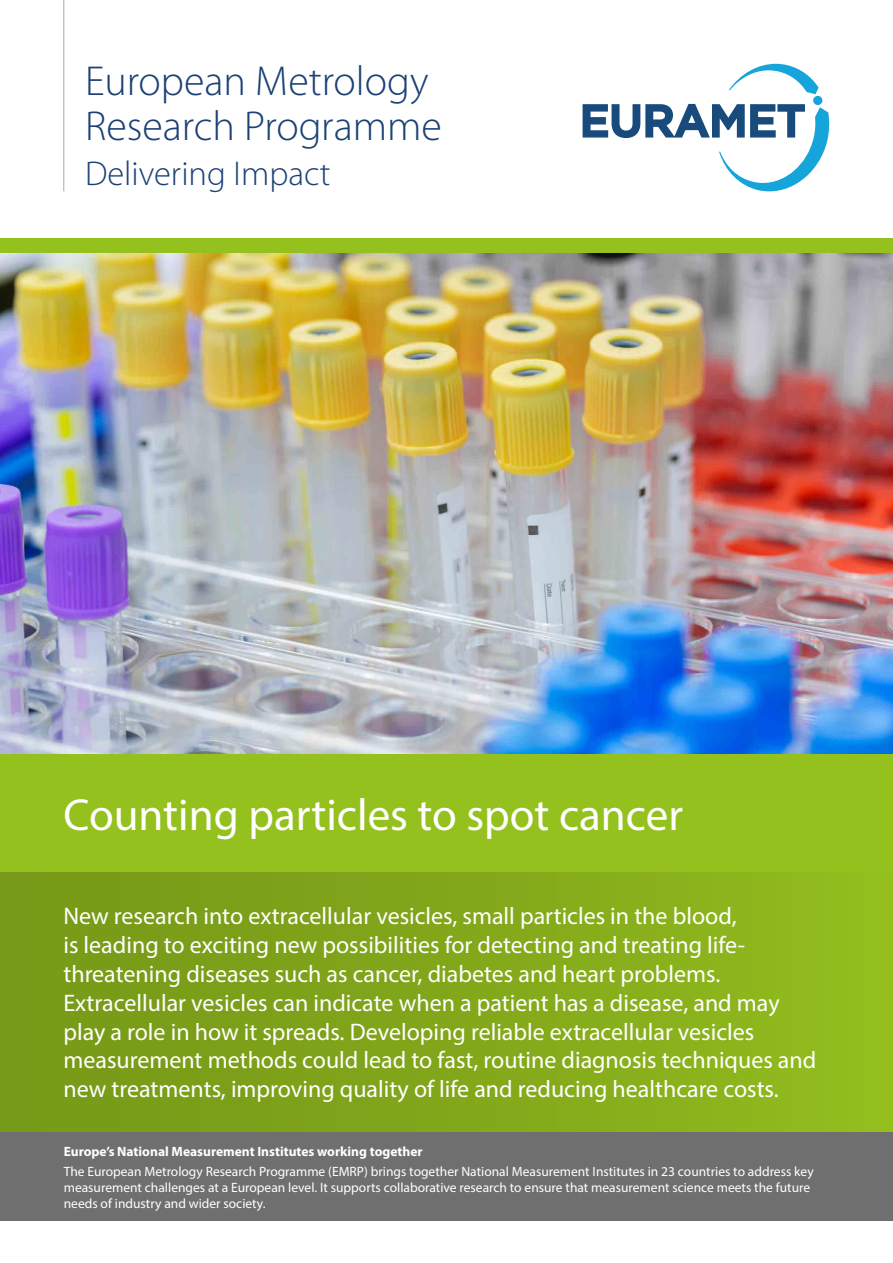
<style>
.page{position:relative;width:893px;height:1263px;background:#fff}
.page>*{position:absolute;margin:0;border:0;box-sizing:border-box;transform-origin:0 0}
.t1{font:45px "Myriad Pro";color:#fff}
.t2{font:300 42px/45px "Myriad Pro";color:#1b4175}
.t3{font:300 34.5px "Myriad Pro";color:#1b4175}
.t4{font:24px/28.8px "Myriad Pro";color:#fff}
.t5{font:13.5px/15.8px "Myriad Pro";color:#fff}
.t6{font:700 13.5px "Myriad Pro";color:#fff}
</style>
<div class="page">
<div style="left:0;top:754px;width:893px;height:378px;background:#95c11f"></div>
<div style="left:0;top:872px;width:893px;height:260px;background:linear-gradient(to right,#759617,#91bb1e)"></div>
<img style="left:0;top:253px;width:893px;height:501px">
<svg style="left:583px;top:64px;width:247px;height:127px"></svg>
<hr style="left:63px;top:0;width:1px;height:191px;background:#aaa">
<div style="left:0;top:238px;width:893px;height:15px;background:#95c11f"></div>
<div style="left:0;top:1132px;width:893px;height:88px;background:#706f6f"></div>
<h2 class="t2" style="left:85px;top:59px;width:358px">European Metrology<br>Research Programme</h2>
<h3 class="t3" style="left:85px;top:155px;width:247px">Delivering Impact</h3>
<h1 class="t1" style="left:63px;top:787px;width:621px">Counting particles to spot cancer</h1>
<p class="t4" style="left:63px;top:902px;width:754px">New research into extracellular vesicles, small particles in the blood,<br>is leading to exciting new possibilities for detecting and treating life&shy;threatening diseases such as cancer, diabetes and heart problems.<br>Extracellular vesicles can indicate when a patient has a disease, and may play a role in how it spreads. Developing reliable extracellular vesicles measurement methods could lead to fast, routine diagnosis techniques and new treatments, improving quality of life and reducing healthcare costs.</p>
<p class="t6" style="left:64px;top:1143px;width:360px">Europe’s National Measurement Institutes working together</p>
<p class="t5" style="left:64px;top:1163px;width:751px">The European Metrology Research Programme (EMRP) brings together National Measurement Institutes in 23 countries to address key measurement challenges at a European level. It supports collaborative research to ensure that measurement science meets the future needs of industry and wider society.</p>
</div>
